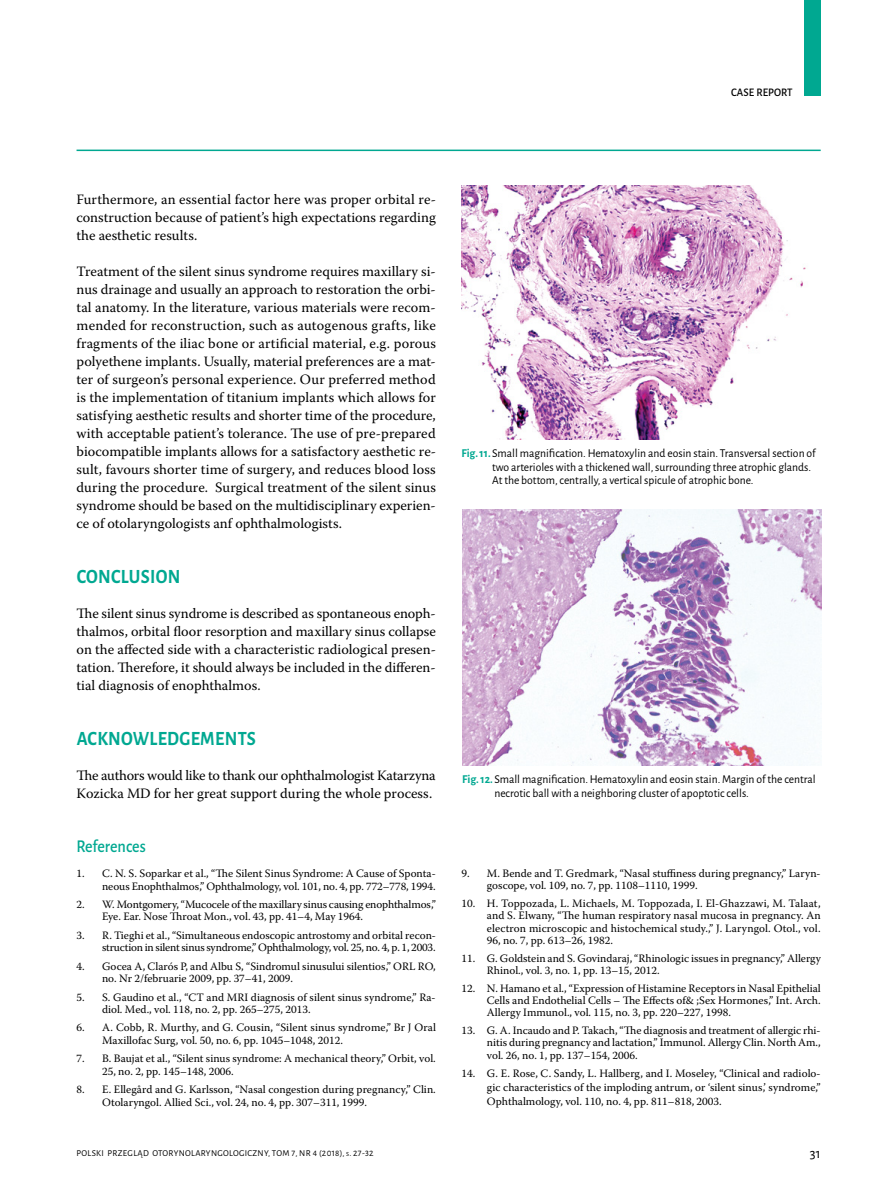
<style>
.page{position:relative;width:893px;height:1191px;background:#fff}
.page>*{position:absolute;margin:0;border:0;box-sizing:border-box;transform-origin:0 0}
.t1{font:700 20.25px "Alegreya Sans";letter-spacing:.015em;color:#00a891;scale:.9 1}
.t2{font:500 18px "Alegreya Sans";color:#00a891;scale:.9 1}
.t3{font:14.25px/18px "Warnock Pro";color:#000;text-align:justify}
.t4{font:14.25px "Alegreya Sans";color:#000}
.t5{font:12px/13.5px "Alegreya Sans";color:#000}
.t6{font:500 11.55px "Alegreya Sans";color:#000;scale:.95 1}
.t7{font:11.25px/12.3px "Warnock Pro";color:#000}
.t8{font:9px "Alegreya Sans";letter-spacing:.035em;color:#000}
.s1{font-size:6.3px}
.s2{font-weight:700;color:#00a891}
</style>
<div class="page">
<hr style="left:77px;top:150px;width:744px;height:1px;background:#00a891">
<div style="left:804px;top:0;width:17px;height:96px;background:#00a891"></div>
<img style="left:461px;top:186px;width:345px;height:254px">
<img style="left:462px;top:510px;width:359px;height:255px">
<p class="t6" style="left:731px;top:84px;width:66px">CASE REPORT</p>
<p class="t3" style="left:77px;top:190px;width:361px">Furthermore, an essential factor here was proper orbital re&shy;construction because of patient’s high expectations regarding the aesthetic results.</p>
<p class="t3" style="left:77px;top:262px;width:361px">Treatment of the silent sinus syndrome requires maxillary si&shy;nus drainage and usually an approach to restoration the orbi&shy;tal anatomy. In the literature, various materials were recom&shy;mended for reconstruction, such as autogenous grafts, like fragments of the iliac bone or artificial material, e.g. porous polyethene implants. Usually, material preferences are a mat&shy;ter of surgeon’s personal experience. Our preferred method is the implementation of titanium implants which allows for satisfying aesthetic results and shorter time of the procedure, with acceptable patient’s tolerance. The use of pre-prepared biocompatible implants allows for a satisfactory aesthetic re&shy;sult, favours shorter time of surgery, and reduces blood loss during the procedure. Surgical treatment of the silent sinus syndrome should be based on the multidisciplinary experien&shy;ce of otolaryngologists anf ophthalmologists.</p>
<h1 class="t1" style="left:77px;top:562px;width:117px">CONCLUSION</h1>
<p class="t3" style="left:77px;top:604px;width:361px">The silent sinus syndrome is described as spontaneous enoph&shy;thalmos, orbital floor resorption and maxillary sinus collapse on the affected side with a characteristic radiological presen&shy;tation. Therefore, it should always be included in the differen&shy;tial diagnosis of enophthalmos.</p>
<h1 class="t1" style="left:77px;top:724px;width:201px">ACKNOWLEDGEMENTS</h1>
<p class="t3" style="left:77px;top:766px;width:361px">The authors would like to thank our ophthalmologist Katarzyna<br>Kozicka MD for her great support during the whole process.</p>
<h2 class="t2" style="left:77px;top:833px;width:79px">References</h2>
<p class="t7" style="left:77px;top:866px;width:361px;line-height:12.8px;text-align:right">1. C. N. S. Soparkar et al., “The Silent Sinus Syndrome: A Cause of Sponta&shy;neous Enophthalmos,” Ophthalmology, vol. 101, no. 4, pp. 772–778, 1994.</p>
<p class="t7" style="left:102px;top:897px;width:335px;line-height:12.8px;text-indent:-26px">2. W. Montgomery, “Mucocele of the maxillary sinus causing enophthalmos,”<br>Eye. Ear. Nose Throat Mon., vol. 43, pp. 41–4, May 1964.</p>
<p class="t7" style="left:77px;top:928px;width:361px;line-height:12.8px;text-align:right">3. R. Tieghi et al., “Simultaneous endoscopic antrostomy and orbital recon&shy;struction in silent sinus syndrome,” Ophthalmology, vol. 25, no. 4, p. 1, 2003.</p>
<p class="t7" style="left:102px;top:959px;width:335px;line-height:12.8px;text-indent:-26px">4. Gocea A, Clarós P, and Albu S, “Sindromul sinusului silentios,” ORL RO, no. Nr 2/februarie 2009, pp. 37–41, 2009.</p>
<p class="t7" style="left:102px;top:990px;width:335px;line-height:12.8px;text-indent:-26px">5. S. Gaudino et al., “CT and MRI diagnosis of silent sinus syndrome,” Ra&shy;diol. Med., vol. 118, no. 2, pp. 265–275, 2013.</p>
<p class="t7" style="left:102px;top:1021px;width:335px;line-height:12.8px;text-indent:-26px">6. A. Cobb, R. Murthy, and G. Cousin, “Silent sinus syndrome,” Br J Oral<br>Maxillofac Surg, vol. 50, no. 6, pp. 1045–1048, 2012.</p>
<p class="t7" style="left:102px;top:1052px;width:335px;line-height:12.8px;text-indent:-26px">7. B. Baujat et al., “Silent sinus syndrome: A mechanical theory,” Orbit, vol.<br>25, no. 2, pp. 145–148, 2006.</p>
<p class="t7" style="left:102px;top:1083px;width:335px;line-height:12.8px;text-indent:-26px">8. E. Ellegård and G. Karlsson, “Nasal congestion during pregnancy,” Clin.<br>Otolaryngol. Allied Sci., vol. 24, no. 4, pp. 307–311, 1999.</p>
<p class="t8" style="left:77px;top:1146px;width:298px">Polski Przegląd Otorynolaryngologiczny, tom 7, nr 4 (2018), <span class="s1">s</span>. 27-32</p>
<p class="t5" style="left:492px;top:446px;width:325px;text-indent:-31px"><span class="s2">FIG. 11.</span> Small magnification. Hematoxylin and eosin stain. Transversal section of two arterioles with a thickened wall, surrounding three atrophic glands.<br>At the bottom, centrally, a vertical spicule of atrophic bone.</p>
<p class="t5" style="left:494px;top:772px;width:323px;text-indent:-32px"><span class="s2">FIG. 12.</span> Small magnification. Hematoxylin and eosin stain. Margin of the central necrotic ball with a neighboring cluster of apoptotic cells.</p>
<p class="t7" style="left:487px;top:867px;width:335px;text-indent:-26px">9. M. Bende and T. Gredmark, “Nasal stuffiness during pregnancy,” Laryn&shy;goscope, vol. 109, no. 7, pp. 1108–1110, 1999.</p>
<p class="t7" style="left:487px;top:897px;width:335px;text-align:justify;text-indent:-26px">10. H. Toppozada, L. Michaels, M. Toppozada, I. El-Ghazzawi, M. Talaat, and S. Elwany, “The human respiratory nasal mucosa in pregnancy. An electron microscopic and histochemical study.,” J. Laryngol. Otol., vol.<br>96, no. 7, pp. 613–26, 1982.</p>
<p class="t7" style="left:487px;top:951px;width:335px;text-indent:-26px">11. G. Goldstein and S. Govindaraj, “Rhinologic issues in pregnancy,” Allergy<br>Rhinol., vol. 3, no. 1, pp. 13–15, 2012.</p>
<p class="t7" style="left:487px;top:981px;width:335px;text-align:justify;text-indent:-26px">12. N. Hamano et al., “Expression of Histamine Receptors in Nasal Epithelial Cells and Endothelial Cells – The Effects of&amp; ;Sex Hormones,” Int. Arch.<br>Allergy Immunol., vol. 115, no. 3, pp. 220–227, 1998.</p>
<p class="t7" style="left:487px;top:1024px;width:335px;text-align:justify;text-indent:-26px">13. G. A. Incaudo and P. Takach, “The diagnosis and treatment of allergic rhi&shy;nitis during pregnancy and lactation,” Immunol. Allergy Clin. North Am., vol. 26, no. 1, pp. 137–154, 2006.</p>
<p class="t7" style="left:487px;top:1065px;width:335px;line-height:14.4px;text-align:justify;text-indent:-26px">14. G. E. Rose, C. Sandy, L. Hallberg, and I. Moseley, “Clinical and radiolo&shy;gic characteristics of the imploding antrum, or ‘silent sinus,’ syndrome,” Ophthalmology, vol. 110, no. 4, pp. 811–818, 2003.</p>
<p class="t4" style="left:810px;top:1144px;width:12px">31</p>
</div>
